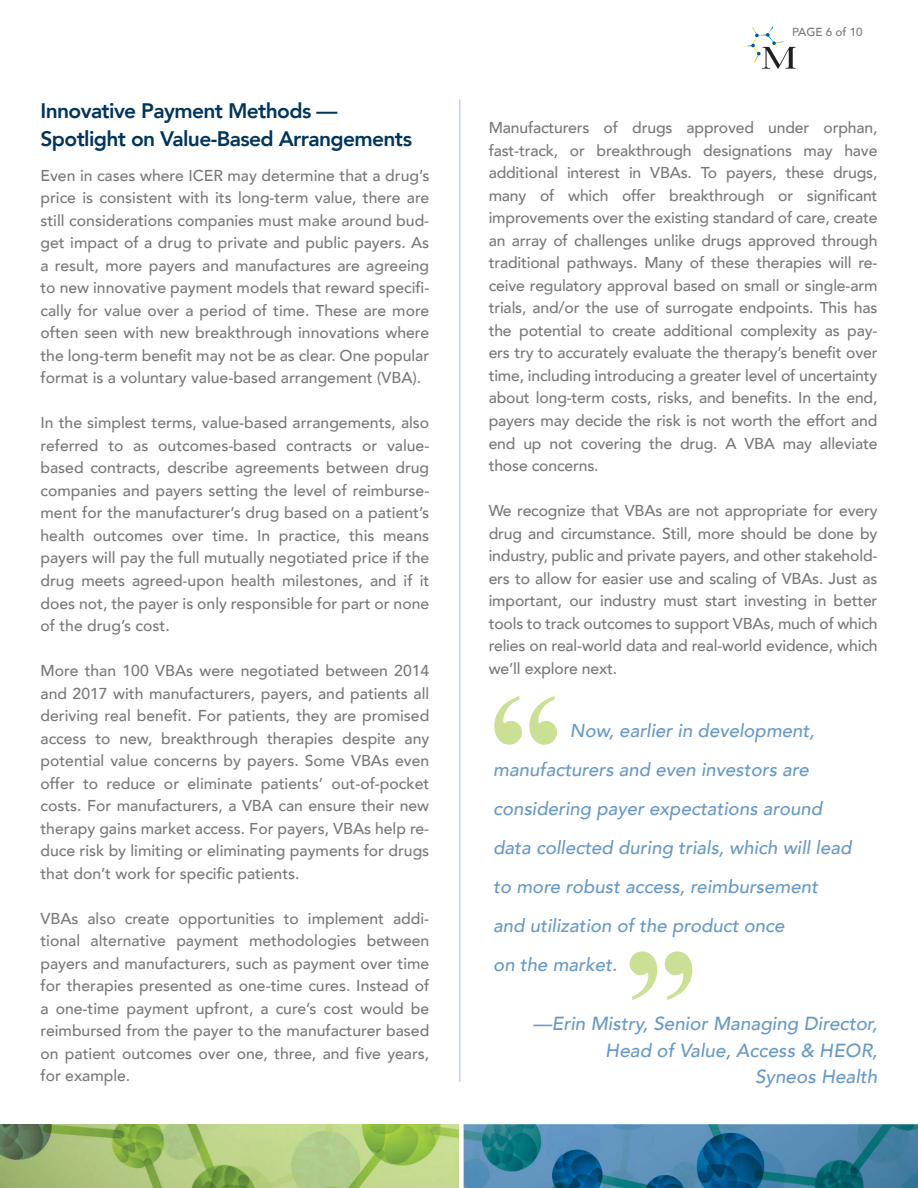
<style>
.page{position:relative;width:918px;height:1188px;background:#fff}
.page>*{position:absolute;margin:0;border:0;box-sizing:border-box;transform-origin:0 0}
.t1{font:800 21px/28.5px "Avenir";letter-spacing:-.03em;color:#00355e}
.t2{font:italic 500 18.9px/26.7px "Avenir";color:#6799c6;text-align:right}
.t3{font:italic 500 18.6px/39px "Avenir";color:#6799c6}
.t4{font:500 15.75px/22.5px "Avenir";color:#76787a;text-align:justify}
.t5{font:500 11.7px "Avenir";color:#76787a}
</style>
<div class="page">
<svg style="left:743px;top:26px;width:53px;height:43px"></svg>
<hr style="left:459px;top:99px;width:2px;height:983px;background:#c3d3e7">
<svg style="left:494px;top:696px;width:63px;height:49px"></svg>
<svg style="left:630px;top:951px;width:62px;height:49px"></svg>
<img style="left:464px;top:1124px;width:454px;height:64px">
<svg style="left:0;top:1124px;width:459px;height:64px;background:#a5c172"></svg>
<h1 class="t1" style="left:40px;top:98px;width:373px">Innovative Payment Methods —<br>Spotlight on Value-Based Arrangements</h1>
<p class="t4" style="left:40px;top:166px;width:390px">Even in cases where ICER may determine that a drug’s price is consistent with its long-term value, there are still considerations companies must make around bud&shy;get impact of a drug to private and public payers. As a result, more payers and manufactures are agreeing to new innovative payment models that reward specifi&shy;cally for value over a period of time. These are more often seen with new breakthrough innovations where the long-term benefit may not be as clear. One popular format is a voluntary value-based arrangement (VBA).</p>
<p class="t4" style="left:40px;top:413px;width:390px">In the simplest terms, value-based arrangements, also referred to as outcomes-based contracts or value&shy;based contracts, describe agreements between drug companies and payers setting the level of reimburse&shy;ment for the manufacturer’s drug based on a patient’s health outcomes over time. In practice, this means payers will pay the full mutually negotiated price if the drug meets agreed-upon health milestones, and if it does not, the payer is only responsible for part or none of the drug’s cost.</p>
<p class="t4" style="left:40px;top:661px;width:390px">More than 100 VBAs were negotiated between 2014 and 2017 with manufacturers, payers, and patients all deriving real benefit. For patients, they are promised access to new, breakthrough therapies despite any potential value concerns by payers. Some VBAs even offer to reduce or eliminate patients’ out-of-pocket costs. For manufacturers, a VBA can ensure their new therapy gains market access. For payers, VBAs help re&shy;duce risk by limiting or eliminating payments for drugs that don’t work for specific patients.</p>
<p class="t4" style="left:40px;top:908px;width:390px">VBAs also create opportunities to implement addi&shy;tional alternative payment methodologies between payers and manufacturers, such as payment over time for therapies presented as one-time cures. Instead of a one-time payment upfront, a cure’s cost would be reimbursed from the payer to the manufacturer based on patient outcomes over one, three, and five years, for example.</p>
<p class="t5" style="left:792px;top:27px;width:72px">PAGE 6 of 10</p>
<p class="t4" style="left:489px;top:118px;width:390px">Manufacturers of drugs approved under orphan, fast-track, or breakthrough designations may have additional interest in VBAs. To payers, these drugs, many of which offer breakthrough or significant improvements over the existing standard of care, create an array of challenges unlike drugs approved through traditional pathways. Many of these therapies will re&shy;ceive regulatory approval based on small or single-arm trials, and/or the use of surrogate endpoints. This has the potential to create additional complexity as pay&shy;ers try to accurately evaluate the therapy’s benefit over time, including introducing a greater level of uncertainty about long-term costs, risks, and benefits. In the end, payers may decide the risk is not worth the effort and end up not covering the drug. A VBA may alleviate those concerns.</p>
<p class="t4" style="left:489px;top:501px;width:390px">We recognize that VBAs are not appropriate for every drug and circumstance. Still, more should be done by industry, public and private payers, and other stakehold&shy;ers to allow for easier use and scaling of VBAs. Just as important, our industry must start investing in better tools to track outcomes to support VBAs, much of which relies on real-world data and real-world evidence, which we’ll explore next.</p>
<p class="t3" style="left:493px;top:713px;width:360px;text-indent:77px">Now, earlier in development, manufacturers and even investors are considering payer expectations around data collected during trials, which will lead to more robust access, reimbursement and utilization of the product once<br>on the market.</p>
<p class="t2" style="left:533px;top:1012px;width:346px">—Erin Mistry, Senior Managing Director,<br>Head of Value, Access &amp; HEOR,<br>Syneos Health</p>
</div>
